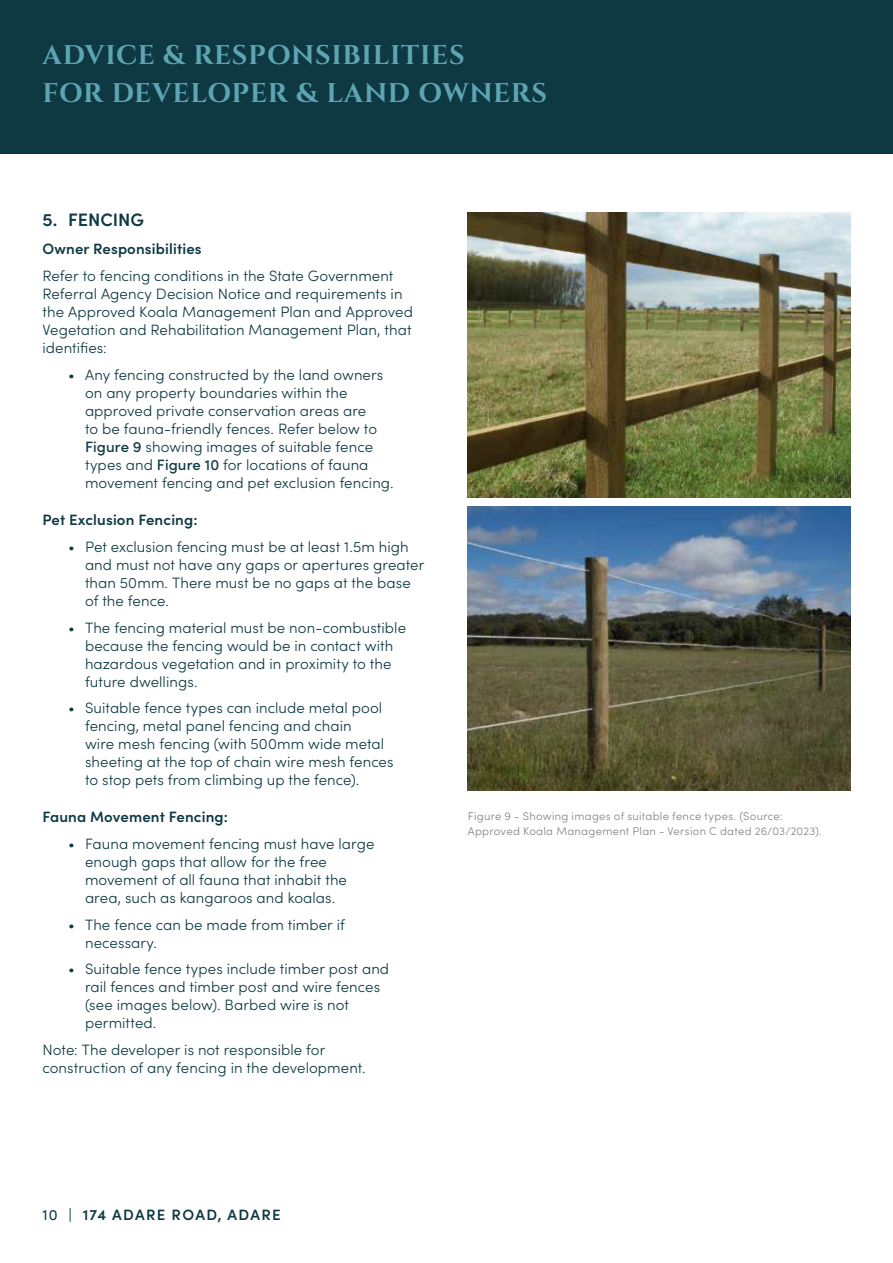
<style>
.page{position:relative;width:893px;height:1263px;background:#fff}
.page>*{position:absolute;margin:0;border:0;box-sizing:border-box;transform-origin:0 0}
.t1{font:700 27px/38.4px "Cinzel";letter-spacing:.025em;color:#5ea5b4}
.t2{font:600 18px "Sofia Pro";color:#0e3942}
.Copy{font:300 15px/18px "Sofia Pro";letter-spacing:.005em;color:#0e3942}
.t3{font:600 15px "Sofia Pro";letter-spacing:.01em;color:#0e3942}
.t4{font:600 15px "Sofia Pro";letter-spacing:.09em;color:#0e3942}
.Captions{font:300 11.25px/15px "Sofia Pro";letter-spacing:.025em;color:#808285}
.s1{font-weight:500}
.s2{font-weight:400}
</style>
<div class="page">
<div style="left:0;top:0;width:893px;height:154px;background:#0e3942"></div>
<img style="left:468px;top:213px;width:382px;height:284px">
<img style="left:468px;top:506px;width:382px;height:285px">
<h1 class="t1" style="left:43px;top:37px;width:506px">ADVICE &amp; RESPONSIBILITIES<br>FOR DEVELOPER &amp; LAND OWNERS</h1>
<p class="t2" style="left:43px;top:206px;width:103px">5. FENCING</p>
<p class="t3" style="left:43px;top:237px;width:161px">Owner Responsibilities</p>
<p class="Copy" style="left:43px;top:266px;width:372px">Refer to fencing conditions in the State Government Referral Agency Decision Notice and requirements in the Approved Koala Management Plan and Approved Vegetation and Rehabilitation Management Plan, that identifies:</p>
<p class="Copy" style="left:85px;top:365px;width:310px;text-indent:-17px">• Any fencing constructed by the land owners on any property boundaries within the approved private conservation areas are<br>to be fauna-friendly fences. Refer below to <span class="s1">Figure 9</span> showing images of suitable fence types and <span class="s1">Figure 10</span> for locations of fauna movement fencing and pet exclusion fencing.</p>
<p class="t3" style="left:43px;top:508px;width:157px">Pet Exclusion Fencing:</p>
<p class="Copy" style="left:85px;top:537px;width:341px;text-indent:-17px">• Pet exclusion fencing must be at least 1.5m high and must not have any gaps or apertures greater than 50mm. There must be no gaps at the base of the fence.</p>
<p class="Copy" style="left:85px;top:617px;width:323px;text-indent:-17px">• The fencing material must be non-combustible because the fencing would be in contact with hazardous vegetation and in proximity to the future dwellings.</p>
<p class="Copy" style="left:85px;top:698px;width:310px;text-indent:-17px">• Suitable fence types can include metal pool fencing, metal panel fencing and chain<br>wire mesh fencing (with 500mm wide metal sheeting at the top of chain wire mesh fences to stop pets from climbing up the fence).</p>
<p class="t3" style="left:43px;top:806px;width:187px">Fauna Movement Fencing:</p>
<p class="Copy" style="left:85px;top:834px;width:291px;text-indent:-17px">• Fauna movement fencing must have large enough gaps that allow for the free movement of all fauna that inhabit the area, such as kangaroos and koalas.</p>
<p class="Copy" style="left:85px;top:914px;width:261px;text-indent:-17px">• The fence can be made from timber if necessary.</p>
<p class="Copy" style="left:85px;top:959px;width:306px;text-indent:-17px">• Suitable fence types include timber post and rail fences and timber post and wire fences (see images below). Barbed wire is not permitted.</p>
<p class="Copy" style="left:43px;top:1040px;width:324px">Note: The developer is not responsible for construction of any fencing in the development.</p>
<p class="Captions" style="left:468px;top:808px;width:355px">Figure 9 - Showing images of suitable fence types. (Source:<br>Approved Koala Management Plan - Version C dated 26/03/2023).</p>
<p class="t4" style="left:43px;top:1204px;width:240px"><span class="s2">10 |</span> 174 ADARE ROAD, ADARE</p>
</div>
